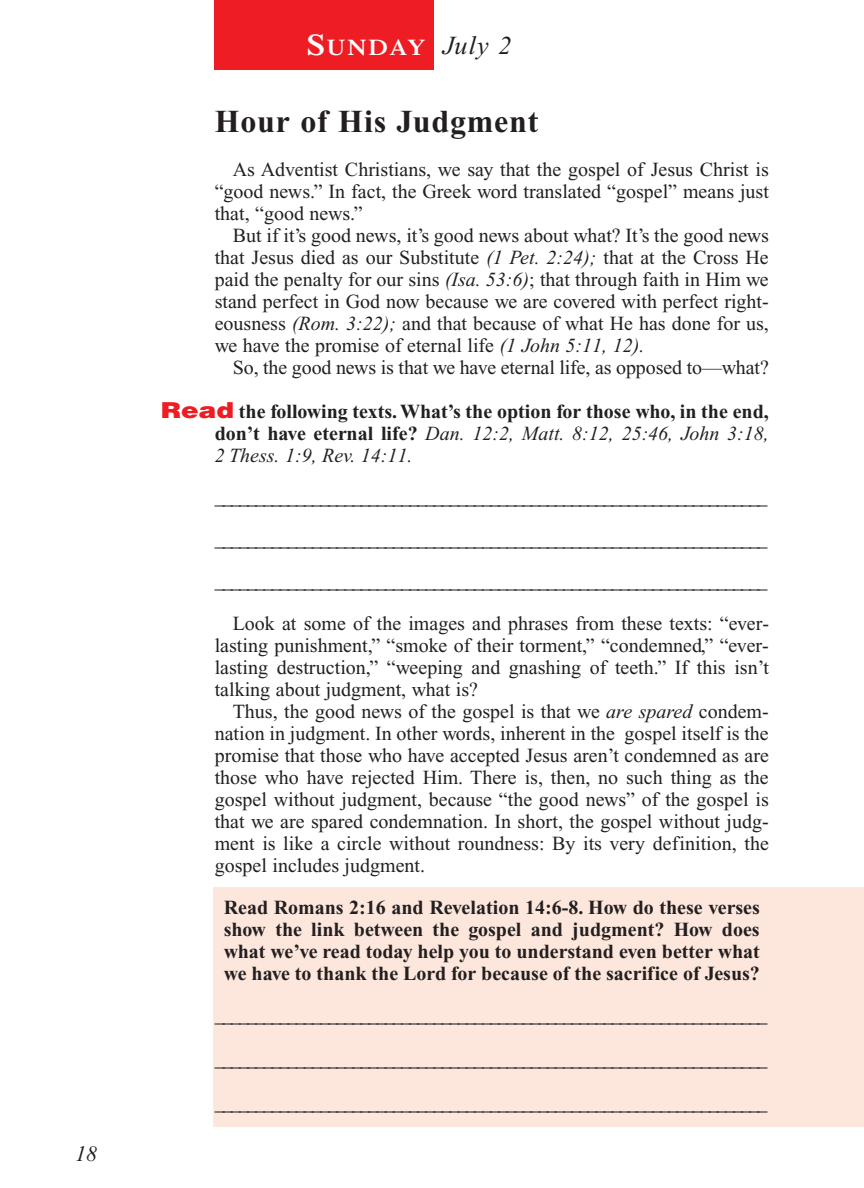
<style>
.page{position:relative;width:864px;height:1188px;background:#fff}
.page>*{position:absolute;margin:0;border:0;box-sizing:border-box;transform-origin:0 0}
.t1{font:700 32px "Times New Roman";letter-spacing:.025em;color:#231f20}
.t2{font:600 22.4px "Times";letter-spacing:.065em;color:#fff;scale:1.1 1}
.t3{font:italic 22px "Times New Roman";color:#231f20}
.t4{font:20px/22px "Times New Roman";color:#231f20;text-align:justify}
.t5{font:700 20px/22px "Times New Roman";color:#231f20;text-align:justify}
.s1{font-size:30px}
.s2{font-family:"Times New Roman";font-weight:400;font-style:italic;font-size:26px;color:#231f20}
.s3{font-style:italic}
.s4{font-family:"Helvetica";font-weight:900;font-size:22px;color:#ee1d23}
.s5{font-weight:400;font-style:italic}
</style>
<div class="page">
<div style="left:214px;top:0;width:220px;height:70px;background:#ee1d23"></div>
<div style="left:213px;top:887px;width:651px;height:240px;background:#fde7dc"></div>
<p class="t3" style="left:75px;top:1146px;width:23px">18</p>
<p class="t2" style="left:307px;top:39px;width:188px"><span class="s1">S</span>UNDAY <span class="s2">July 2</span></p>
<h1 class="t1" style="left:215px;top:111px;width:325px">Hour of His Judgment</h1>
<p class="t4" style="left:215px;top:160px;width:556px;text-indent:18px">As Adventist Christians, we say that the gospel of Jesus Christ is “good news.” In fact, the Greek word translated “gospel” means just that, “good news.”</p>
<p class="t4" style="left:215px;top:226px;width:556px;text-indent:18px">But if it’s good news, it’s good news about what? It’s the good news that Jesus died as our Substitute <span class="s3">(1 Pet. 2:24);</span> that at the Cross He paid the penalty for our sins <span class="s3">(Isa. 53:6)</span>; that through faith in Him we stand perfect in God now because we are covered with perfect right&shy;eousness <span class="s3">(Rom. 3:22);</span> and that because of what He has done for us, we have the promise of eternal life <span class="s3">(1 John 5:11, 12).</span></p>
<p class="t4" style="left:233px;top:358px;width:538px">So, the good news is that we have eternal life, as opposed to—what?</p>
<p class="t5" style="left:215px;top:403px;width:556px;text-indent:-54px"><span class="s4">Read</span> the following texts. What’s the option for those who, in the end, don’t have eternal life? <span class="s5">Dan. 12:2, Matt. 8:12, 25:46, John 3:18, 2 Thess. 1:9, Rev. 14:11.</span></p>
<p class="t4" style="left:215px;top:478px;width:556px;line-height:42px;text-align:right">____________________________________________________________________ ____________________________________________________________________ ____________________________________________________________________ Look at some of the images and phrases from these texts: “ever-</p>
<p class="t4" style="left:215px;top:636px;width:556px">lasting punishment,” “smoke of their torment,” “condemned,” “ever&shy;lasting destruction,” “weeping and gnashing of teeth.” If this isn’t talking about judgment, what is?</p>
<p class="t4" style="left:215px;top:702px;width:556px;text-indent:18px">Thus, the good news of the gospel is that we <span class="s3">are spared</span> condem&shy;nation in judgment. In other words, inherent in the gospel itself is the promise that those who have accepted Jesus aren’t condemned as are those who have rejected Him. There is, then, no such thing as the gospel without judgment, because “the good news” of the gospel is that we are spared condemnation. In short, the gospel without judg&shy;ment is like a circle without roundness: By its very definition, the gospel includes judgment.</p>
<p class="t5" style="left:224px;top:899px;width:538px">Read Romans 2:16 and Revelation 14:6-8. How do these verses show the link between the gospel and judgment? How does what we’ve read today help you to understand even better what we have to thank the Lord for because of the sacrifice of Jesus?</p>
<p class="t4" style="left:215px;top:1006px;width:554px">____________________________________________________________________</p>
<p class="t4" style="left:215px;top:1050px;width:554px">____________________________________________________________________</p>
<p class="t4" style="left:215px;top:1094px;width:554px">____________________________________________________________________</p>
</div>
